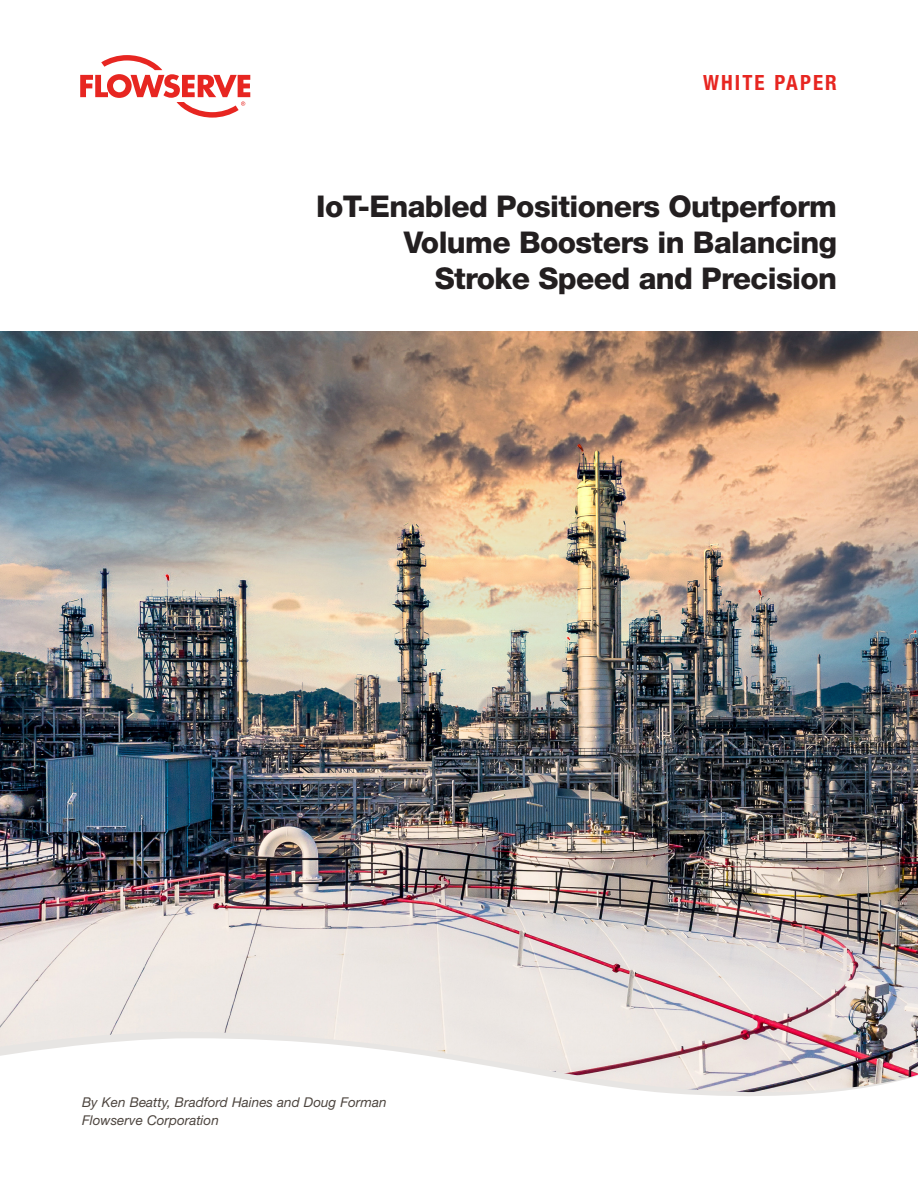
<style>
.page{position:relative;width:918px;height:1188px;background:#fff}
.page>*{position:absolute;margin:0;border:0;box-sizing:border-box;transform-origin:0 0}
.t1{font:800 30px/36px "Helvetica Neue LT Std";letter-spacing:-.02em;color:#231f20;text-align:right}
.t2{font:700 condensed 21px "Helvetica Neue LT Std";letter-spacing:.1em;color:#e72621}
.t3{font:italic 13.5px/18px "Helvetica Neue LT Std";color:#4d453f}
</style>
<div class="page">
<img style="left:0;top:331px;width:918px;height:699px">
<img style="left:0;top:1030px;width:918px;height:8px">
<svg style="left:0;top:1038px;width:918px;height:58px"></svg>
<svg style="left:80px;top:55px;width:170px;height:63px"></svg>
<p class="t2" style="left:703px;top:70px;width:135px">WHITE PAPER</p>
<p class="t1" style="left:316px;top:188px;width:522px">IoT-Enabled Positioners Outperform<br>Volume Boosters in Balancing<br>Stroke Speed and Precision</p>
<p class="t3" style="left:82px;top:1093px;width:306px">By Ken Beatty, Bradford Haines and Doug Forman<br>Flowserve Corporation</p>
</div>
